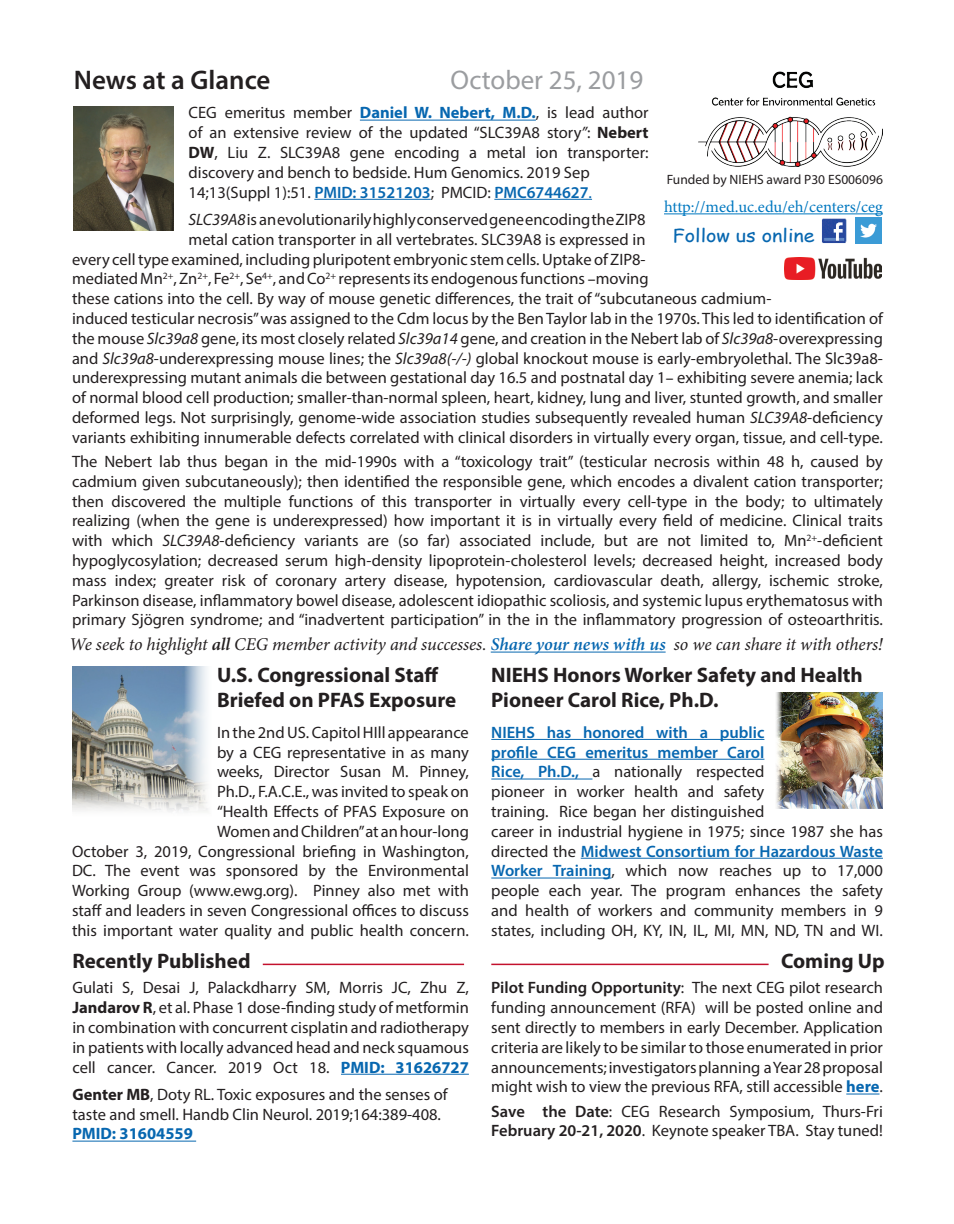
<style>
.page{position:relative;width:954px;height:1224px;background:#fff}
.page>*{position:absolute;margin:0;border:0;box-sizing:border-box;transform-origin:0 0}
.t1{font:27px "Myriad Pro";color:#9b9da0}
.t2{font:600 27px "Myriad Pro";color:#231f20}
.t3{font:700 21px/25.2px "Myriad Pro";color:#231f20}
.t4{font:italic 18px "Minion Pro";letter-spacing:-.01em;color:#231f20}
.t5{font:18px "Comic Sans MS";color:#0767b0;scale:1.1 1}
.t6{font:16.5px/19.8px "Myriad Pro";color:#231f20}
.t7{font:16.5px "Minion Pro";letter-spacing:-.005em;color:#0078c0}
.t8{font:13.5px "Myriad Pro";color:#231f20}
.s1{font-weight:700;color:#0767b0}
.s2{font-style:italic}
.s3{font-weight:700}
.s4{font-weight:600;color:#0767b0}
.s5{color:#0767b0}
.s6{font-family:"Minion Pro";font-weight:700}
.s7{font-weight:600}
</style>
<div class="page">
<hr style="left:491px;top:739px;width:273px;height:1px;background:#0767b0">
<hr style="left:491px;top:759px;width:273px;height:1px;background:#0767b0">
<hr style="left:491px;top:779px;width:101px;height:1px;background:#0767b0">
<hr style="left:581px;top:858px;width:302px;height:1px;background:#0767b0">
<hr style="left:491px;top:878px;width:120px;height:1px;background:#0767b0">
<img style="left:72px;top:666px;width:136px;height:146px">
<hr style="left:360px;top:120px;width:176px;height:1px;background:#0767b0">
<hr style="left:314px;top:199px;width:117px;height:1px;background:#0767b0">
<hr style="left:494px;top:199px;width:98px;height:1px;background:#0767b0">
<img style="left:821px;top:218px;width:26px;height:26px">
<img style="left:855px;top:217px;width:27px;height:27px">
<hr style="left:263px;top:964px;width:201px;height:1px;background:#c3112d">
<hr style="left:664px;top:213px;width:219px;height:1px;background:#0078c0">
<img style="left:699px;top:71px;width:184px;height:96px">
<img style="left:785px;top:258px;width:97px;height:21px">
<img style="left:74px;top:106px;width:100px;height:125px">
<img style="left:776px;top:692px;width:107px;height:116px">
<hr style="left:846px;top:1094px;width:34px;height:1px;background:#0767b0">
<hr style="left:491px;top:964px;width:278px;height:1px;background:#c3112d">
<hr style="left:341px;top:1074px;width:128px;height:1px;background:#0767b0">
<hr style="left:72px;top:1141px;width:124px;height:1px;background:#0767b0">
<hr style="left:491px;top:652px;width:175px;height:1px;background:#0767b0">
<p class="t2" style="left:74px;top:63px;width:198px">News at a Glance</p>
<p class="t1" style="left:451px;top:63px;width:194px">October 25, 2019</p>
<p class="t6" style="left:189px;top:103px;width:462px;text-align:justify">CEG emeritus member <span class="s1">Daniel W. Nebert, M.D.</span>, is lead author of an extensive review of the updated “SLC39A8 story<span class="s2">”</span>: <span class="s3">Nebert DW</span>, Liu Z. SLC39A8 gene encoding a metal ion transporter:</p>
<p class="t6" style="left:189px;top:162px;width:405px">discovery and bench to bedside. Hum Genomics. 2019 Sep<br>14;13(Suppl 1):51. <span class="s4">PMID: 31521203</span>; PMCID: <span class="s4">PMC6744627</span><span class="s5">.</span></p>
<p class="t6" style="left:189px;top:209px;width:459px"><span class="s2">SLC39A8</span> is an evolutionarily highly conserved gene encoding the ZIP8</p>
<p class="t6" style="left:189px;top:229px;width:459px">metal cation transporter in all vertebrates. SLC39A8 is expressed in</p>
<p class="t6" style="left:72px;top:249px;width:575px">every cell type examined, including pluripotent embryonic stem cells. Uptake of ZIP8-</p>
<p class="t6" style="left:72px;top:269px;width:578px">mediated Mn<sup>2+</sup>, Zn<sup>2+</sup>, Fe<sup>2+</sup>, Se<sup>4+</sup>, and Co<sup>2+</sup> represents its endogenous functions <span class="s6">–</span>moving</p>
<p class="t6" style="left:72px;top:288px;width:701px">these cations into the cell. By way of mouse genetic differences, the trait of “subcutaneous cadmium-</p>
<p class="t6" style="left:72px;top:308px;width:812px">induced testicular necrosis” was assigned to the Cdm locus by the Ben Taylor lab in the 1970s. This led to identification of</p>
<p class="t6" style="left:72px;top:328px;width:812px">the mouse <span class="s2">Slc39a8</span> gene, its most closely related <span class="s2">Slc39a14</span> gene, and creation in the Nebert lab of <span class="s2">Slc39a8</span>-overexpressing</p>
<p class="t6" style="left:72px;top:348px;width:812px">and <span class="s2">Slc39a8</span>-underexpressing mouse lines; the <span class="s2">Slc39a8(-/-)</span> global knockout mouse is early-embryolethal. The Slc39a8-</p>
<p class="t6" style="left:72px;top:368px;width:812px">underexpressing mutant animals die between gestational day 16.5 and postnatal day 1<span class="s6">–</span> exhibiting severe anemia; lack</p>
<p class="t6" style="left:72px;top:387px;width:812px">of normal blood cell production; smaller-than-normal spleen, heart, kidney, lung and liver, stunted growth, and smaller</p>
<p class="t6" style="left:72px;top:407px;width:812px">deformed legs. Not surprisingly, genome-wide association studies subsequently revealed human <span class="s2">SLC39A8</span>-deficiency</p>
<p class="t6" style="left:72px;top:427px;width:812px">variants exhibiting innumerable defects correlated with clinical disorders in virtually every organ, tissue, and cell-type.</p>
<p class="t6" style="left:72px;top:451px;width:813px;text-align:justify">The Nebert lab thus began in the mid-1990s with a “toxicology trait” (testicular necrosis within 48 h, caused by cadmium given subcutaneously); then identified the responsible gene, which encodes a divalent cation transporter; then discovered the multiple functions of this transporter in virtually every cell-type in the body; to ultimately realizing (when the gene is underexpressed) how important it is in virtually every field of medicine. Clinical traits with which <span class="s2">SLC39A8</span>-deficiency variants are (so far) associated include, but are not limited to, Mn<sup>2+</sup>-deficient hypoglycosylation; decreased serum high-density lipoprotein-cholesterol levels; decreased height, increased body mass index; greater risk of coronary artery disease, hypotension, cardiovascular death, allergy, ischemic stroke, Parkinson disease, inflammatory bowel disease, adolescent idiopathic scoliosis, and systemic lupus erythematosus with primary Sjögren syndrome; and “inadvertent participation” in the in the inflammatory progression of osteoarthritis.</p>
<p class="t8" style="left:667px;top:171px;width:218px">Funded by NIEHS award P30 ES006096</p>
<p class="t7" style="left:664px;top:196px;width:220px">http://med.uc.edu/eh/centers/ceg</p>
<p class="t5" style="left:673px;top:223px;width:131px">Follow us online</p>
<p class="t4" style="left:69px;top:632px;width:815px">We seek to highlight <span class="s7">all</span> CEG member activity and successes. <span class="s4">Share your news with us</span> so we can share it with others!</p>
<p class="t3" style="left:217px;top:662px;width:241px">U.S. Congressional Staff<br>Briefed on PFAS Exposure</p>
<p class="t6" style="left:72px;top:722px;width:398px;text-align:right">In the 2nd US. Capitol HIll appearance<br>by a CEG representative in as many<br>weeks, Director Susan M. Pinney,<br>Ph.D., F.A.C.E., was invited to speak on<br>“Health Effects of PFAS Exposure on<br>Women and Children” at an hour-long<br>October 3, 2019, Congressional briefing in Washington, DC. The event was sponsored by the Environmental Working Group (www.ewg.org). Pinney also met with staff and leaders in seven Congressional offices to discuss this important water quality and public health concern.</p>
<p class="t3" style="left:72px;top:947px;width:180px">Recently Published</p>
<p class="t6" style="left:72px;top:978px;width:398px;text-align:justify">Gulati S, Desai J, Palackdharry SM, Morris JC, Zhu Z, <span class="s3">Jandarov R</span>, et al. Phase 1 dose-finding study of metformin in combination with concurrent cisplatin and radiotherapy in patients with locally advanced head and neck squamous cell cancer. Cancer. 2019 Oct 18. <span class="s1">PMID: 31626727</span></p>
<p class="t6" style="left:72px;top:1084px;width:377px"><span class="s3">Genter MB</span>, Doty RL. Toxic exposures and the senses of taste and smell. Handb Clin Neurol. 2019;164:389-408.<br><span class="s1">PMID: 31604559</span></p>
<p class="t3" style="left:491px;top:662px;width:373px">NIEHS Honors Worker Safety and Health<br>Pioneer Carol Rice, Ph.D.</p>
<p class="t6" style="left:491px;top:722px;width:393px"><span class="s4">NIEHS has honored with a public<br>profile CEG emeritus member Carol<br>Rice, Ph.D.,</span> a nationally respected<br>pioneer in worker health and safety<br>training. Rice began her distinguished<br>career in industrial hygiene in 1975; since 1987 she has directed the <span class="s4">Midwest Consortium for Hazardous Waste Worker Training</span>, which now reaches up to 17,000 people each year. The program enhances the safety and health of workers and community members in 9 states, including OH, KY, IN, IL, MI, MN, ND, TN and WI.</p>
<p class="t3" style="left:781px;top:947px;width:105px">Coming Up</p>
<p class="t6" style="left:491px;top:978px;width:393px;text-align:justify"><span class="s7">Pilot Funding Opportunity</span>: The next CEG pilot research funding announcement (RFA) will be posted online and sent directly to members in early December. Application criteria are likely to be similar to those enumerated in prior announcements; investigators planning a Year 28 proposal might wish to view the previous RFA, still accessible <span class="s1">here</span>.</p>
<p class="t6" style="left:491px;top:1101px;width:393px"><span class="s7">Save the Date</span>: CEG Research Symposium, Thurs-Fri<br><span class="s7">February 20-21, 2020</span>. Keynote speaker TBA. Stay tuned!</p>
</div>
